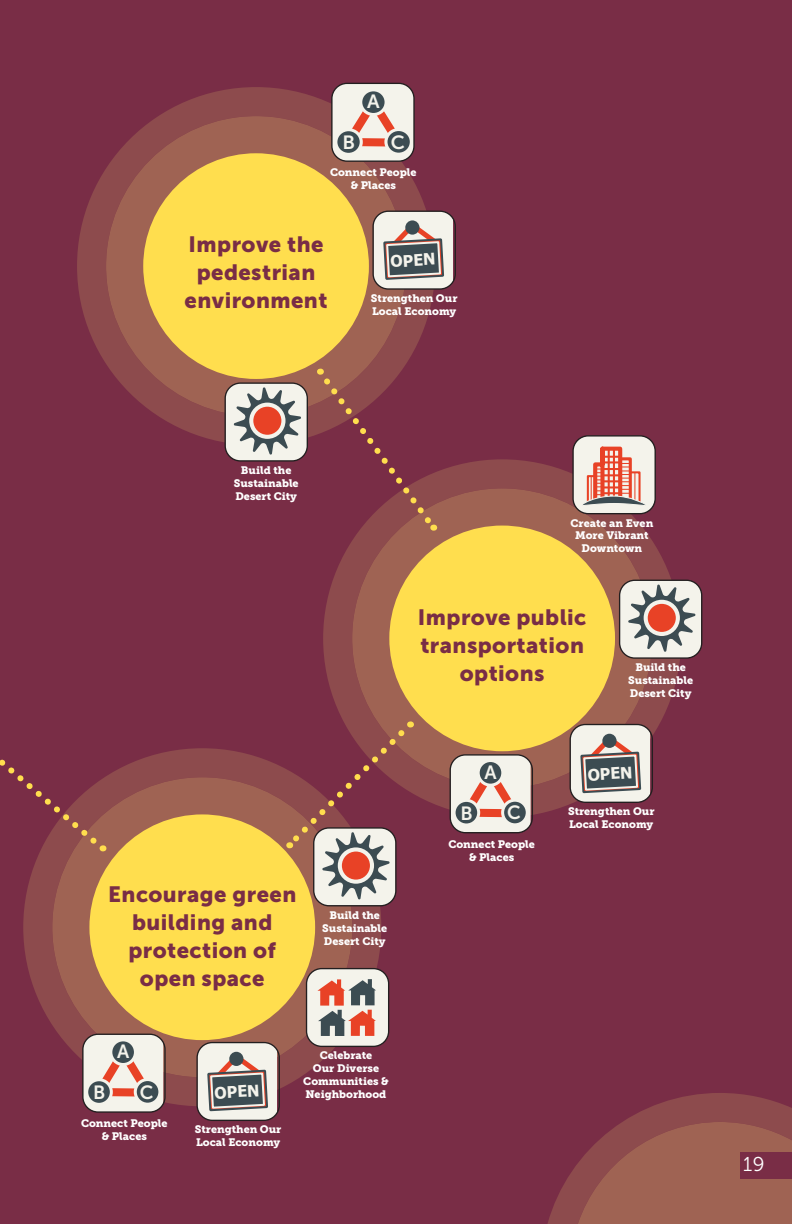
<style>
.page{position:relative;width:792px;height:1224px;background:#792d46}
.page>*{position:absolute;margin:0;border:0;box-sizing:border-box;transform-origin:0 0}
.t1{font:22px/28px "Museo Sans 900";letter-spacing:.02em;color:#792d46;text-align:center}
.t2{font:20px "Museo Slab 300";color:#fff}
.t3{font:19px "Museo Sans 700";color:#f4f3eb}
.t4{font:700 16px "Tahoma";color:#f4f3eb}
.t5{font:10.8px/13px "Museo Slab 900";color:#fff;text-align:center}
</style>
<div class="page">
<svg style="left:77px;top:87px;width:358px;height:358px;fill:#8d4b4d"></svg>
<svg style="left:323px;top:459px;width:358px;height:358px;fill:#8d4b4d"></svg>
<svg style="left:23px;top:748px;width:358px;height:358px;fill:#8d4b4d"></svg>
<div style="left:106px;top:116px;width:300px;height:300px;background:#9f6353;border-radius:50%"></div>
<div style="left:352px;top:488px;width:300px;height:300px;background:#9f6353;border-radius:50%"></div>
<div style="left:52px;top:777px;width:300px;height:300px;background:#9f6353;border-radius:50%"></div>
<svg style="left:547px;top:1093px;width:245px;height:131px"></svg>
<svg style="left:0;top:748px;width:104px;height:103px"></svg>
<svg style="left:319px;top:369px;width:119px;height:162px"></svg>
<div style="left:143px;top:153px;width:226px;height:226px;background:#ffde4e;border-radius:50%"></div>
<div style="left:389px;top:526px;width:226px;height:225px;background:#ffde4e;border-radius:50%"></div>
<div style="left:89px;top:814px;width:226px;height:226px;background:#ffde4e;border-radius:50%"></div>
<svg style="left:450px;top:755px;width:81px;height:78px;background:#ccbfb8"></svg>
<div style="left:450px;top:754px;width:83px;height:79px;border:1px solid #231f20;border-radius:15px"></div>
<svg style="left:374px;top:211px;width:79px;height:77px;background:#b6b1ad"></svg>
<div style="left:405px;top:220px;width:14px;height:15px;background:#3c4c52;border-radius:50%"></div>
<div style="left:372px;top:211px;width:84px;height:79px;border:1px solid #231f20;border-radius:15px"></div>
<svg style="left:225px;top:384px;width:81px;height:76px;background:#c9b9b2"></svg>
<div style="left:225px;top:382px;width:83px;height:80px;border:1px solid #231f20;border-radius:15px"></div>
<svg style="left:83px;top:1034px;width:80px;height:77px;background:#cdc0ba"></svg>
<div style="left:82px;top:1034px;width:84px;height:79px;border:1px solid #231f20;border-radius:15px"></div>
<svg style="left:307px;top:969px;width:82px;height:77px;background:#d0b7ae"></svg>
<div style="left:306px;top:968px;width:83px;height:79px;border:1px solid #231f20;border-radius:15px"></div>
<div style="left:740px;top:1152px;width:52px;height:27px;background:#792d46"></div>
<svg style="left:332px;top:83px;width:82px;height:78px;background:#cbbeb8"></svg>
<div style="left:331px;top:83px;width:84px;height:79px;border:1px solid #231f20;border-radius:15px"></div>
<svg style="left:198px;top:1043px;width:79px;height:77px;background:#b6b1ad"></svg>
<div style="left:229px;top:1052px;width:14px;height:14px;background:#3c4c52;border-radius:50%"></div>
<div style="left:196px;top:1042px;width:84px;height:79px;border:1px solid #231f20;border-radius:15px"></div>
<svg style="left:570px;top:725px;width:80px;height:77px;background:#b5b1ad"></svg>
<div style="left:602px;top:734px;width:15px;height:14px;background:#3c4c52;border-radius:50%"></div>
<div style="left:570px;top:724px;width:83px;height:79px;border:1px solid #231f20;border-radius:15px"></div>
<svg style="left:285px;top:721px;width:126px;height:185px"></svg>
<div style="left:313px;top:827px;width:84px;height:79px;border:1px solid #231f20;border-radius:15px"></div>
<svg style="left:620px;top:580px;width:82px;height:77px;background:#c8b8b1"></svg>
<div style="left:619px;top:580px;width:83px;height:79px;border:1px solid #231f20;border-radius:15px"></div>
<svg style="left:573px;top:437px;width:82px;height:77px;background:#e3bcb1"></svg>
<div style="left:572px;top:435px;width:84px;height:79px;border:1px solid #231f20;border-radius:15px"></div>
<h3 class="t3" style="left:367px;top:91px;width:14px">A</h3>
<h3 class="t3" style="left:342px;top:132px;width:14px">B</h3>
<h3 class="t3" style="left:391px;top:132px;width:16px">C</h3>
<p class="t5" style="left:330px;top:166px;width:88px">Connect People &amp; Places</p>
<h1 class="t1" style="left:185px;top:230px;width:144px">Improve the pedestrian environment</h1>
<h3 class="t4" style="left:390px;top:250px;width:46px;rotate:-3deg">OPEN</h3>
<p class="t5" style="left:371px;top:292px;width:88px;text-align:left">Strengthen Our<br>Local Economy</p>
<p class="t5" style="left:234px;top:464px;width:66px">Build the<br>Sustainable<br>Desert City</p>
<h1 class="t1" style="left:108px;top:880px;width:190px">Encourage green building and protection of open space</h1>
<p class="t5" style="left:322px;top:908px;width:66px">Build the<br>Sustainable<br>Desert City</p>
<h3 class="t3" style="left:117px;top:1041px;width:14px">A</h3>
<h3 class="t3" style="left:93px;top:1082px;width:14px">B</h3>
<h3 class="t3" style="left:140px;top:1082px;width:15px">C</h3>
<p class="t5" style="left:81px;top:1117px;width:88px">Connect People &amp; Places</p>
<h3 class="t4" style="left:214px;top:1082px;width:46px;rotate:-3deg">OPEN</h3>
<p class="t5" style="left:195px;top:1123px;width:88px;text-align:left">Strengthen Our<br>Local Economy</p>
<p class="t5" style="left:303px;top:1049px;width:87px">Celebrate<br>Our Diverse<br>Communities &amp;<br>Neighborhood</p>
<p class="t5" style="left:570px;top:516px;width:84px">Create an Even<br>More Vibrant<br>Downtown</p>
<h1 class="t1" style="left:418px;top:603px;width:170px">Improve public transportation options</h1>
<p class="t5" style="left:628px;top:661px;width:66px">Build the<br>Sustainable<br>Desert City</p>
<h3 class="t3" style="left:485px;top:762px;width:14px">A</h3>
<h3 class="t3" style="left:460px;top:803px;width:14px">B</h3>
<h3 class="t3" style="left:507px;top:802px;width:15px">C</h3>
<p class="t5" style="left:448px;top:838px;width:88px">Connect People &amp; Places</p>
<h3 class="t4" style="left:587px;top:764px;width:46px;rotate:-3deg">OPEN</h3>
<p class="t5" style="left:568px;top:805px;width:88px;text-align:left">Strengthen Our<br>Local Economy</p>
<h2 class="t2" style="left:743px;top:1153px;width:23px">19</h2>
</div>
